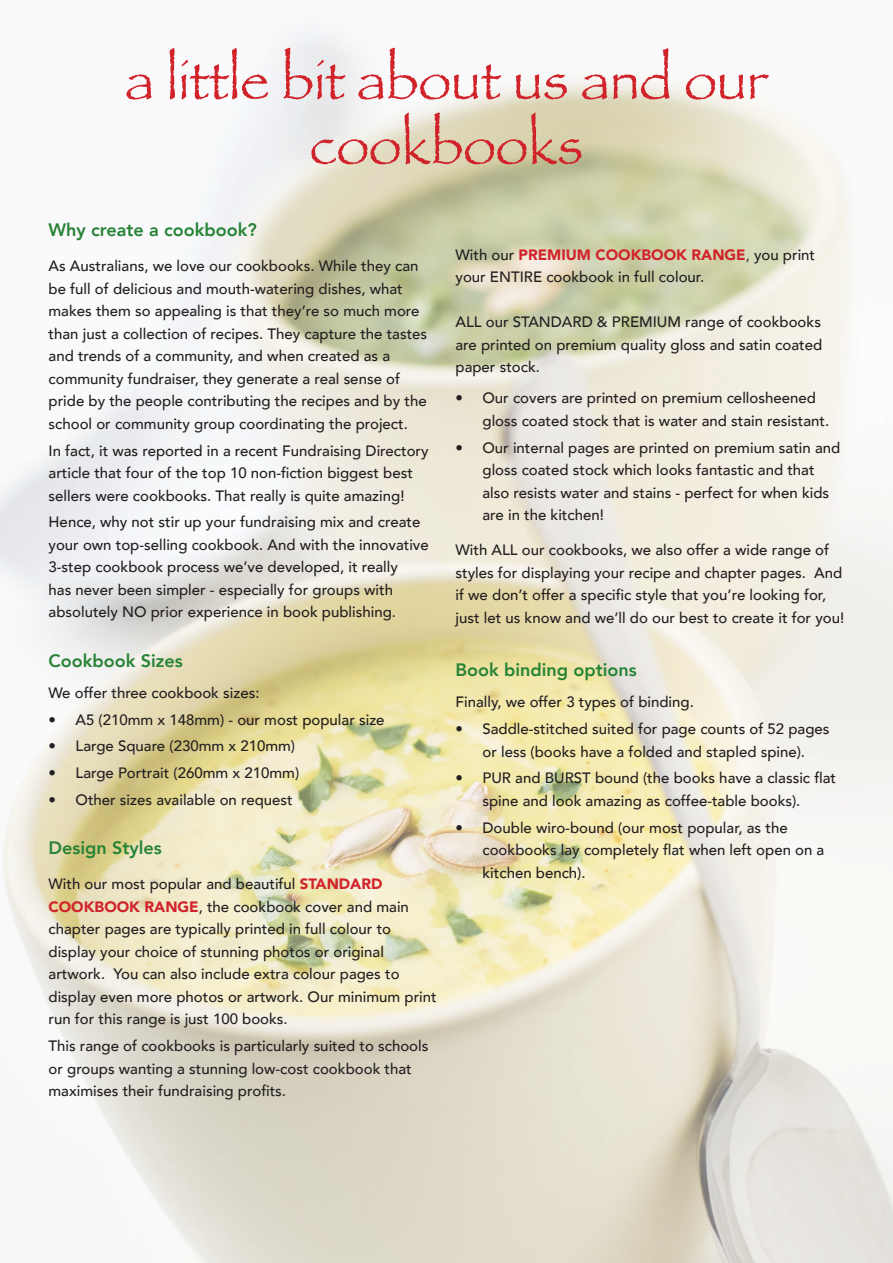
<style>
.page{position:relative;width:893px;height:1263px;background:#fff}
.page>*{position:absolute;margin:0;border:0;box-sizing:border-box;transform-origin:0 0}
.t1{font:54px/64.8px "Papyrus";color:#d1232a;text-align:center}
.t2{font:800 18px "Avenir";color:#278335}
.t3{font:500 15px/22.5px "Avenir";color:#231f20}
.s1{font-weight:400}
.s2{font-weight:900;color:#d1232a}
.s3{font-weight:400;color:#312f30}
</style>
<div class="page">
<img style="left:0;top:27px;width:893px;height:1236px">
<h1 class="t1" style="left:125px;top:47px;width:644px">a little bit about us and our cookbooks</h1>
<p class="t2" style="left:49px;top:216px;width:210px">Why create a cookbook?</p>
<p class="t3" style="left:49px;top:254px;width:380px">As Australians, we love our cookbooks. While they can be full of delicious and mouth-watering dishes, what makes them so appealing is that they’re so much more than just a collection of recipes. They capture the tastes and trends of a community, and when created as a community fundraiser, they generate a real sense of pride by the people contributing the recipes and by the school or community group coordinating the project.</p>
<p class="t3" style="left:49px;top:438px;width:382px">In fact, it was reported in a recent Fundraising Directory article that four of the top 10 non-fiction biggest best sellers were cookbooks. That really is quite amazing!</p>
<p class="t3" style="left:49px;top:510px;width:382px">Hence, why not stir up your fundraising mix and create your own top-selling cookbook. And with the innovative 3-step cookbook process we’ve developed, it really<br>has never been simpler - especially for groups with absolutely NO prior experience in book publishing<span class="s1">.</span></p>
<p class="t2" style="left:49px;top:646px;width:136px">Cookbook Sizes</p>
<p class="t3" style="left:49px;top:680px;width:213px">We offer three cookbook sizes:</p>
<p class="t3" style="left:49px;top:707px;width:338px">• A5 (210mm x 148mm) - our most popular size</p>
<p class="t3" style="left:49px;top:734px;width:248px">• Large Square (230mm x 210mm)</p>
<p class="t3" style="left:49px;top:761px;width:252px">• Large Portrait (260mm x 210mm)</p>
<p class="t3" style="left:49px;top:787px;width:246px">• Other sizes available on request</p>
<p class="t2" style="left:49px;top:834px;width:115px">Design Styles</p>
<p class="t3" style="left:49px;top:872px;width:390px">With our most popular and beautiful <span class="s2">STANDARD COOKBOOK RANGE</span>, the cookbook cover and main chapter pages are typically printed in full colour to display your choice of stunning photos or original artwork. You can also include extra colour pages to display even more photos or artwork. Our minimum print run for this range is just 100 books.</p>
<p class="t3" style="left:49px;top:1034px;width:381px">This range of cookbooks is particularly suited to schools or groups wanting a stunning low-cost cookbook that maximises their fundraising profits.</p>
<p class="t3" style="left:455px;top:243px;width:361px">With our <span class="s2">PREMIUM COOKBOOK RANGE</span><span class="s3">,</span> you print your ENTIRE cookbook in full colour.</p>
<p class="t3" style="left:455px;top:310px;width:368px;text-align:justify">ALL our STANDARD &amp; PREMIUM range of cookbooks are printed on premium quality gloss and satin coated paper stock.</p>
<p class="t3" style="left:482px;top:386px;width:348px;text-indent:-27px">• Our covers are printed on premium cellosheened gloss coated stock that is water and stain resistant.</p>
<p class="t3" style="left:482px;top:435px;width:359px;text-indent:-27px">• Our internal pages are printed on premium satin and gloss coated stock which looks fantastic and that also resists water and stains - perfect for when kids are in the kitchen!</p>
<p class="t3" style="left:455px;top:538px;width:390px">With ALL our cookbooks, we also offer a wide range of styles for displaying your recipe and chapter pages. And if we don’t offer a specific style that you’re looking for, just let us know and we’ll do our best to create it for you!</p>
<p class="t2" style="left:455px;top:656px;width:183px">Book binding options</p>
<p class="t3" style="left:455px;top:690px;width:240px">Finally, we offer 3 types of binding.</p>
<p class="t3" style="left:455px;top:717px;width:376px;text-align:center">• Saddle-stitched suited for page counts of 52 pages or less (books have a folded and stapled spine).</p>
<p class="t3" style="left:455px;top:766px;width:382px;text-align:center">• PUR and BURST bound (the books have a classic flat spine and look amazing as coffee-table books).</p>
<p class="t3" style="left:482px;top:815px;width:343px;text-indent:-27px">• Double wiro-bound (our most popular, as the cookbooks lay completely flat when left open on a kitchen bench).</p>
</div>
